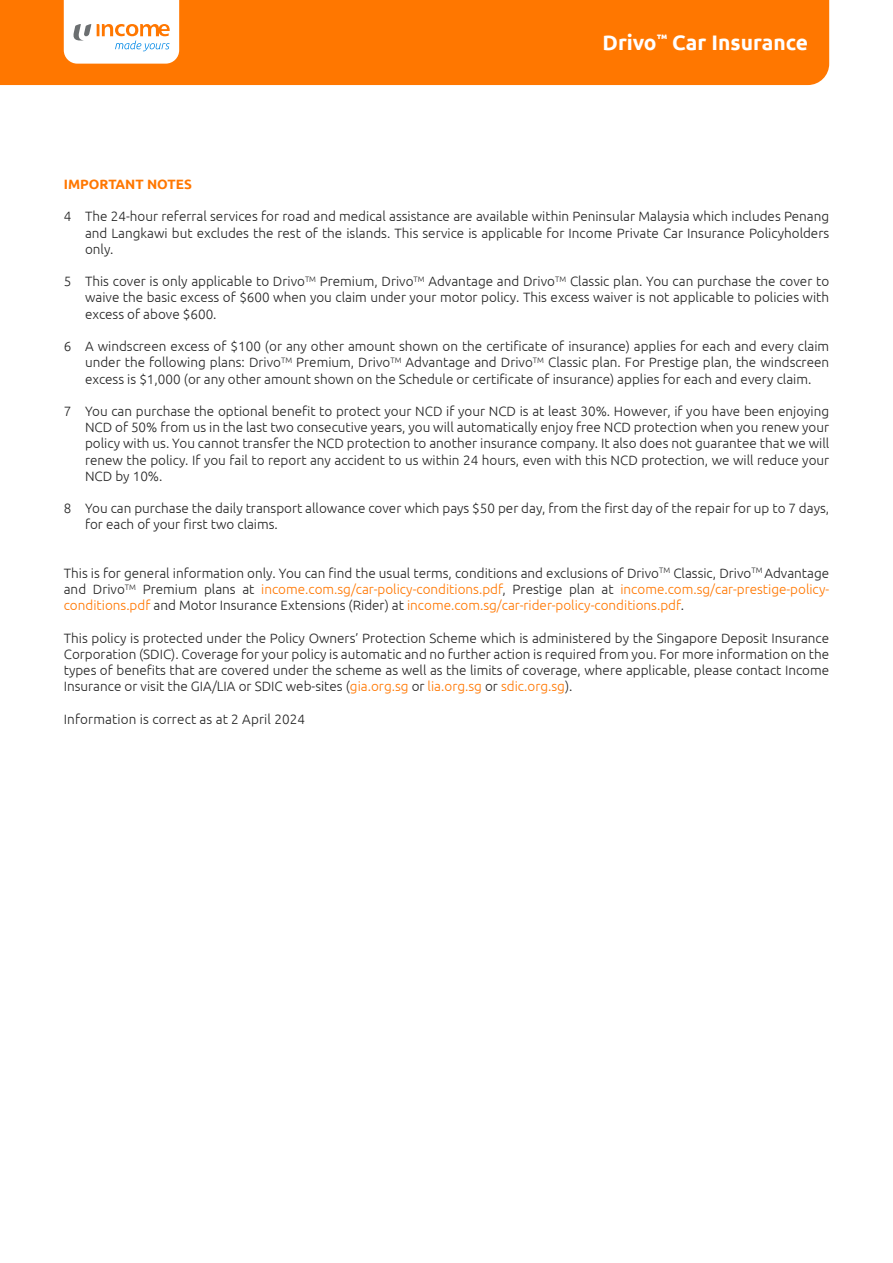
<style>
.page{position:relative;width:893px;height:1263px;background:#fff}
.page>*{position:absolute;margin:0;border:0;box-sizing:border-box;transform-origin:0 0}
.t1{font:700 21px "Ubuntu";color:#fff}
.t2{font:300 13.5px/16.2px "Ubuntu";color:#242424;text-align:justify}
.t3{font:700 13.5px "Ubuntu";color:#f70}
.s1{color:#f70}
</style>
<div class="page">
<div style="left:0;top:0;width:829px;height:85px;background:#f70"></div>
<svg style="left:64px;top:0;width:115px;height:64px"></svg>
<h1 class="t1" style="left:603px;top:30px;width:207px">Drivo<sup>™</sup> Car Insurance</h1>
<p class="t3" style="left:64px;top:176px;width:130px">IMPORTANT NOTES</p>
<p class="t2" style="left:85px;top:208px;width:746px;text-indent:-21px">4 The 24-hour referral services for road and medical assistance are available within Peninsular Malaysia which includes Penang and Langkawi but excludes the rest of the islands. This service is applicable for Income Private Car Insurance Policyholders only.</p>
<p class="t2" style="left:85px;top:273px;width:746px;text-indent:-21px">5 This cover is only applicable to Drivo<sup>TM</sup> Premium, Drivo<sup>TM</sup> Advantage and Drivo<sup>TM</sup> Classic plan. You can purchase the cover to waive the basic excess of $600 when you claim under your motor policy. This excess waiver is not applicable to policies with excess of above $600.</p>
<p class="t2" style="left:85px;top:338px;width:746px;text-indent:-21px">6 A windscreen excess of $100 (or any other amount shown on the certificate of insurance) applies for each and every claim under the following plans: Drivo<sup>TM</sup> Premium, Drivo<sup>TM</sup> Advantage and Drivo<sup>TM</sup> Classic plan. For Prestige plan, the windscreen excess is $1,000 (or any other amount shown on the Schedule or certificate of insurance) applies for each and every claim.</p>
<p class="t2" style="left:85px;top:403px;width:746px;text-indent:-21px">7 You can purchase the optional benefit to protect your NCD if your NCD is at least 30%. However, if you have been enjoying NCD of 50% from us in the last two consecutive years, you will automatically enjoy free NCD protection when you renew your policy with us. You cannot transfer the NCD protection to another insurance company. It also does not guarantee that we will renew the policy. If you fail to report any accident to us within 24 hours, even with this NCD protection, we will reduce your NCD by 10%.</p>
<p class="t2" style="left:85px;top:500px;width:746px;text-indent:-21px">8 You can purchase the daily transport allowance cover which pays $50 per day, from the first day of the repair for up to 7 days, for each of your first two claims.</p>
<p class="t2" style="left:64px;top:565px;width:767px">This is for general information only. You can find the usual terms, conditions and exclusions of Drivo<sup>TM</sup> Classic, Drivo<sup>TM</sup> Advantage and Drivo<sup>TM</sup> Premium plans at <span class="s1">income.com.sg/car-policy-conditions.pdf</span>, Prestige plan at <span class="s1">income.com.sg/car-prestige-policy&shy;conditions.pdf</span> and Motor Insurance Extensions (Rider) at <span class="s1">income.com.sg/car-rider-policy-conditions.pdf</span>.</p>
<p class="t2" style="left:64px;top:629px;width:767px">This policy is protected under the Policy Owners’ Protection Scheme which is administered by the Singapore Deposit Insurance Corporation (SDIC). Coverage for your policy is automatic and no further action is required from you. For more information on the types of benefits that are covered under the scheme as well as the limits of coverage, where applicable, please contact Income Insurance or visit the GIA/LIA or SDIC web-sites (<span class="s1">gia.org.sg</span> or <span class="s1">lia.org.sg</span> or <span class="s1">sdic.org.sg</span>).</p>
<p class="t2" style="left:64px;top:710px;width:243px">Information is correct as at 2 April 2024</p>
</div>
